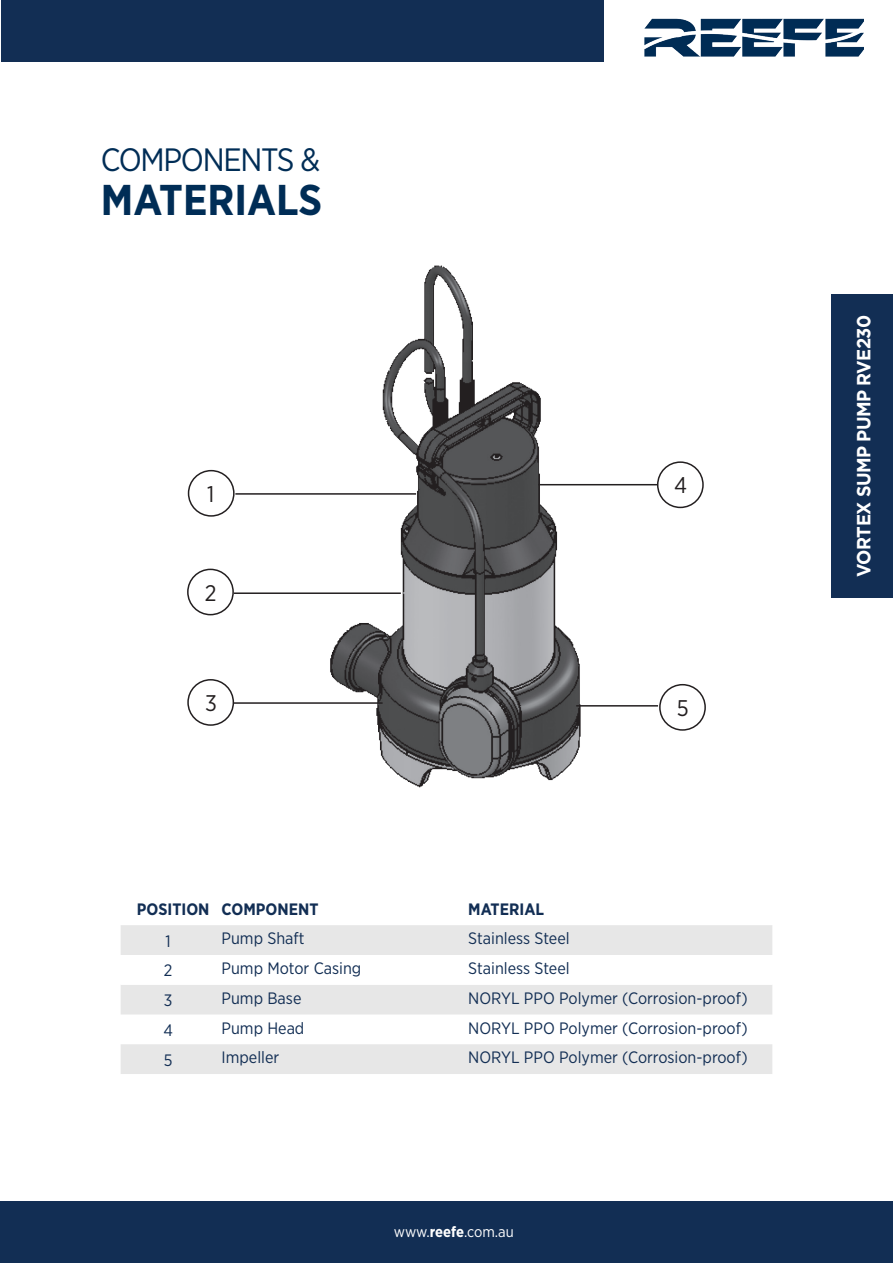
<style>
.page{position:relative;width:893px;height:1263px;background:#fff}
.page>*{position:absolute;margin:0;border:0;box-sizing:border-box;transform-origin:0 0}
.t1{font:700 43.05px "Gotham Narrow";color:#002d56}
.t2{font:32.25px "Gotham Narrow";letter-spacing:-.04em;color:#002d56}
.t3{font:22.65px "Gotham Narrow";color:#231f20}
.t4{font:22.5px "Gotham Narrow";color:#231f20}
.t5{font:700 19.05px "Gotham";letter-spacing:-.03em;color:#fff;scale:.94 1}
.t6{font:16.5px "Gotham Narrow";color:#122e54}
.t7{font:700 16.5px "Gotham Narrow";color:#122e54}
.t8{font:15px "Gotham Narrow";letter-spacing:-.015em;color:#fff}
.s1{font-weight:700}
</style>
<div class="page">
<div style="left:0;top:1201px;width:893px;height:62px;background:#122e54"></div>
<div style="left:831px;top:294px;width:62px;height:304px;background:#122e54"></div>
<div style="left:1px;top:0;width:604px;height:62px;background:#122e54"></div>
<img style="left:644px;top:18px;width:220px;height:38px">
<svg style="left:121px;top:925px;width:651px;height:149px;fill:#e7e7e7"></svg>
<svg style="left:121px;top:955px;width:651px;height:30px"></svg>
<img style="left:330px;top:266px;width:254px;height:522px">
<hr style="left:234px;top:592px;width:167px;height:2px;background:#231f20">
<hr style="left:234px;top:702px;width:149px;height:2px;background:#231f20">
<div style="left:187px;top:569px;width:47px;height:46px;border:2px solid #231f20;border-radius:50%"></div>
<div style="left:187px;top:679px;width:47px;height:47px;border:2px solid #231f20;border-radius:50%"></div>
<hr style="left:576px;top:705px;width:82px;height:1px;background:#231f20">
<div style="left:659px;top:684px;width:47px;height:47px;border:2px solid #231f20;border-radius:50%"></div>
<hr style="left:235px;top:493px;width:181px;height:2px;background:#231f20">
<div style="left:188px;top:470px;width:47px;height:47px;border:2px solid #231f20;border-radius:50%"></div>
<hr style="left:538px;top:484px;width:119px;height:1px;background:#231f20">
<div style="left:657px;top:461px;width:47px;height:47px;border:2px solid #231f20;border-radius:50%"></div>
<p class="t2" style="left:101px;top:140px;width:221px">COMPONENTS &amp;</p>
<p class="t1" style="left:101px;top:172px;width:223px">MATERIALS</p>
<p class="t3" style="left:207px;top:480px;width:9px">1</p>
<p class="t4" style="left:205px;top:579px;width:13px">2</p>
<p class="t3" style="left:205px;top:689px;width:13px">3</p>
<p class="t3" style="left:674px;top:471px;width:15px">4</p>
<p class="t3" style="left:677px;top:694px;width:13px">5</p>
<p class="t7" style="left:137px;top:898px;width:74px">POSITION</p>
<p class="t7" style="left:222px;top:898px;width:98px">COMPONENT</p>
<p class="t7" style="left:468px;top:898px;width:77px">MATERIAL</p>
<p class="t6" style="left:165px;top:931px;width:7px">1</p>
<p class="t6" style="left:222px;top:928px;width:84px">Pump Shaft</p>
<p class="t6" style="left:468px;top:928px;width:103px">Stainless Steel</p>
<p class="t6" style="left:164px;top:960px;width:10px">2</p>
<p class="t6" style="left:222px;top:958px;width:141px">Pump Motor Casing</p>
<p class="t6" style="left:468px;top:958px;width:103px">Stainless Steel</p>
<p class="t6" style="left:164px;top:990px;width:10px">3</p>
<p class="t6" style="left:222px;top:988px;width:81px">Pump Base</p>
<p class="t6" style="left:468px;top:988px;width:281px">NORYL PPO Polymer (Corrosion-proof)</p>
<p class="t6" style="left:163px;top:1020px;width:11px">4</p>
<p class="t6" style="left:222px;top:1018px;width:84px">Pump Head</p>
<p class="t6" style="left:468px;top:1018px;width:281px">NORYL PPO Polymer (Corrosion-proof)</p>
<p class="t6" style="left:164px;top:1050px;width:10px">5</p>
<p class="t6" style="left:222px;top:1047px;width:59px">Impeller</p>
<p class="t6" style="left:468px;top:1047px;width:281px">NORYL PPO Polymer (Corrosion-proof)</p>
<p class="t8" style="left:394px;top:1223px;width:121px">www.<span class="s1">reefe</span>.com.au</p>
<p class="t5" style="left:853px;top:577px;width:280px;rotate:-90deg">VORTEX SUMP PUMP RVE230</p>
</div>
